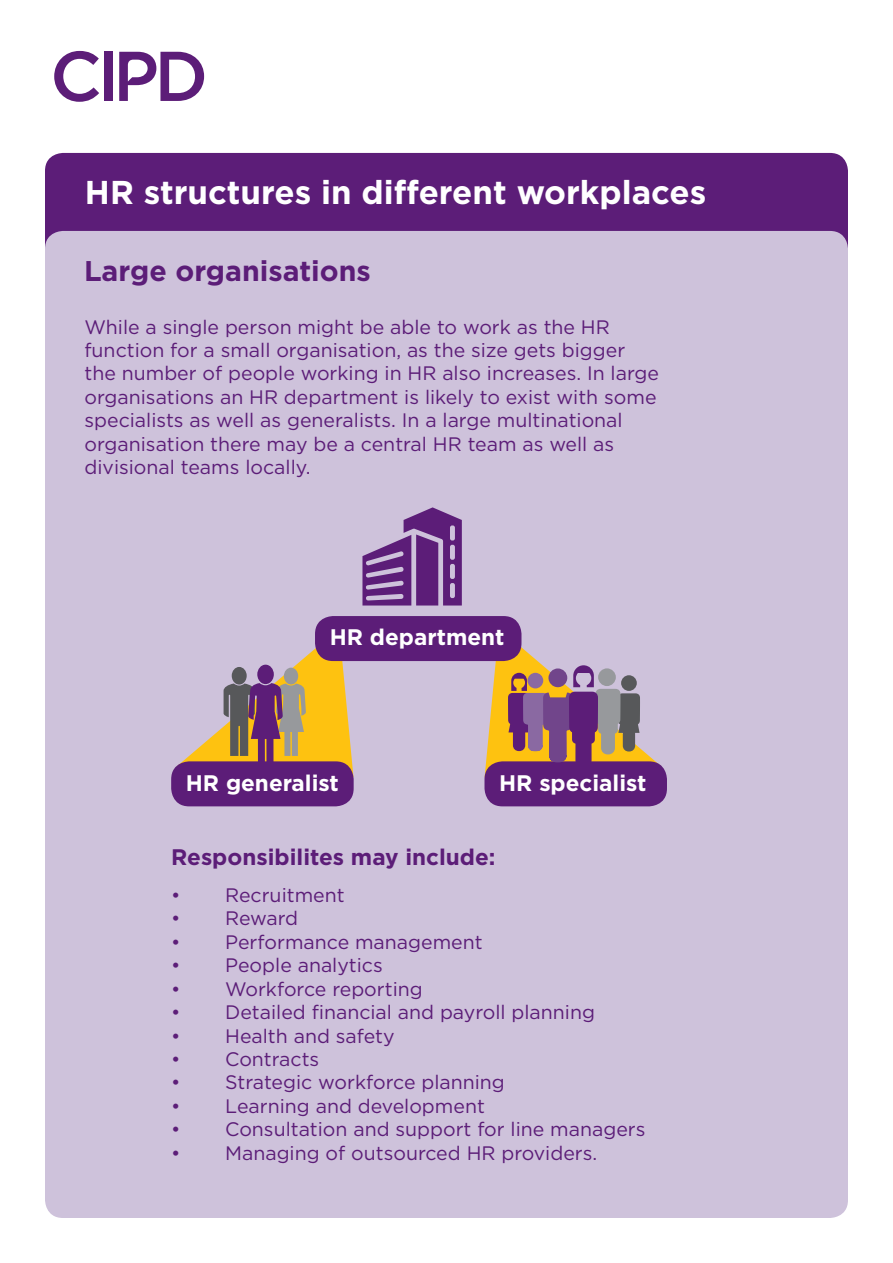
<style>
.page{position:relative;width:893px;height:1263px;background:#fff}
.page>*{position:absolute;margin:0;border:0;box-sizing:border-box;transform-origin:0 0}
.t1{font:700 33px "Gotham";color:#fff}
.t2{font:700 28.5px "Gotham";color:#5c1d78}
.t3{font:700 22.5px "Gotham";color:#fff}
.t4{font:700 22.5px "Gotham";color:#5c1d78}
.t5{font:19.5px/23.4px "Gotham";color:#5c1d78}
</style>
<div class="page">
<div style="left:45px;top:153px;width:803px;height:1024px;background:#5c1d78;border-radius:18px"></div>
<div style="left:45px;top:231px;width:803px;height:987px;background:#cec2db;border-radius:18px"></div>
<div style="left:171px;top:761px;width:183px;height:45px;background:#5c1d78;border-radius:18px"></div>
<div style="left:484px;top:761px;width:183px;height:45px;background:#5c1d78;border-radius:18px"></div>
<svg style="left:485px;top:647px;width:177px;height:127px"></svg>
<div style="left:572px;top:712px;width:23px;height:32px;background:#5c1d78;border-radius:4px"></div>
<svg style="left:362px;top:507px;width:100px;height:98px"></svg>
<div style="left:315px;top:616px;width:206px;height:45px;background:#5c1d78;border-radius:18px"></div>
<svg style="left:176px;top:647px;width:177px;height:128px"></svg>
<svg style="left:54px;top:51px;width:45px;height:51px"></svg>
<svg style="left:119px;top:52px;width:85px;height:49px"></svg>
<div style="left:104px;top:52px;width:8px;height:49px;background:#5c1d78"></div>
<h1 class="t1" style="left:85px;top:170px;width:623px">HR structures in different workplaces</h1>
<h2 class="t2" style="left:84px;top:252px;width:288px">Large organisations</h2>
<p class="t5" style="left:84px;top:315px;width:576px">While a single person might be able to work as the HR function for a small organisation, as the size gets bigger the number of people working in HR also increases. In large organisations an HR department is likely to exist with some specialists as well as generalists. In a large multinational organisation there may be a central HR team as well as divisional teams locally.</p>
<p class="t3" style="left:330px;top:622px;width:176px">HR department</p>
<p class="t3" style="left:186px;top:768px;width:155px">HR generalist</p>
<p class="t3" style="left:499px;top:768px;width:149px">HR specialist</p>
<p class="t4" style="left:171px;top:842px;width:326px">Responsibilites may include:</p>
<p class="t5" style="left:171px;top:883px;width:175px">• Recruitment</p>
<p class="t5" style="left:171px;top:906px;width:129px">• Reward</p>
<p class="t5" style="left:171px;top:930px;width:313px">• Performance management</p>
<p class="t5" style="left:171px;top:953px;width:213px">• People analytics</p>
<p class="t5" style="left:171px;top:977px;width:253px">• Workforce reporting</p>
<p class="t5" style="left:171px;top:1000px;width:425px">• Detailed financial and payroll planning</p>
<p class="t5" style="left:171px;top:1023px;width:225px">• Health and safety</p>
<p class="t5" style="left:171px;top:1047px;width:150px">• Contracts</p>
<p class="t5" style="left:171px;top:1070px;width:335px">• Strategic workforce planning</p>
<p class="t5" style="left:171px;top:1094px;width:315px">• Learning and development</p>
<p class="t5" style="left:171px;top:1117px;width:476px">• Consultation and support for line managers</p>
<p class="t5" style="left:171px;top:1140px;width:428px">• Managing of outsourced HR providers.</p>
</div>
